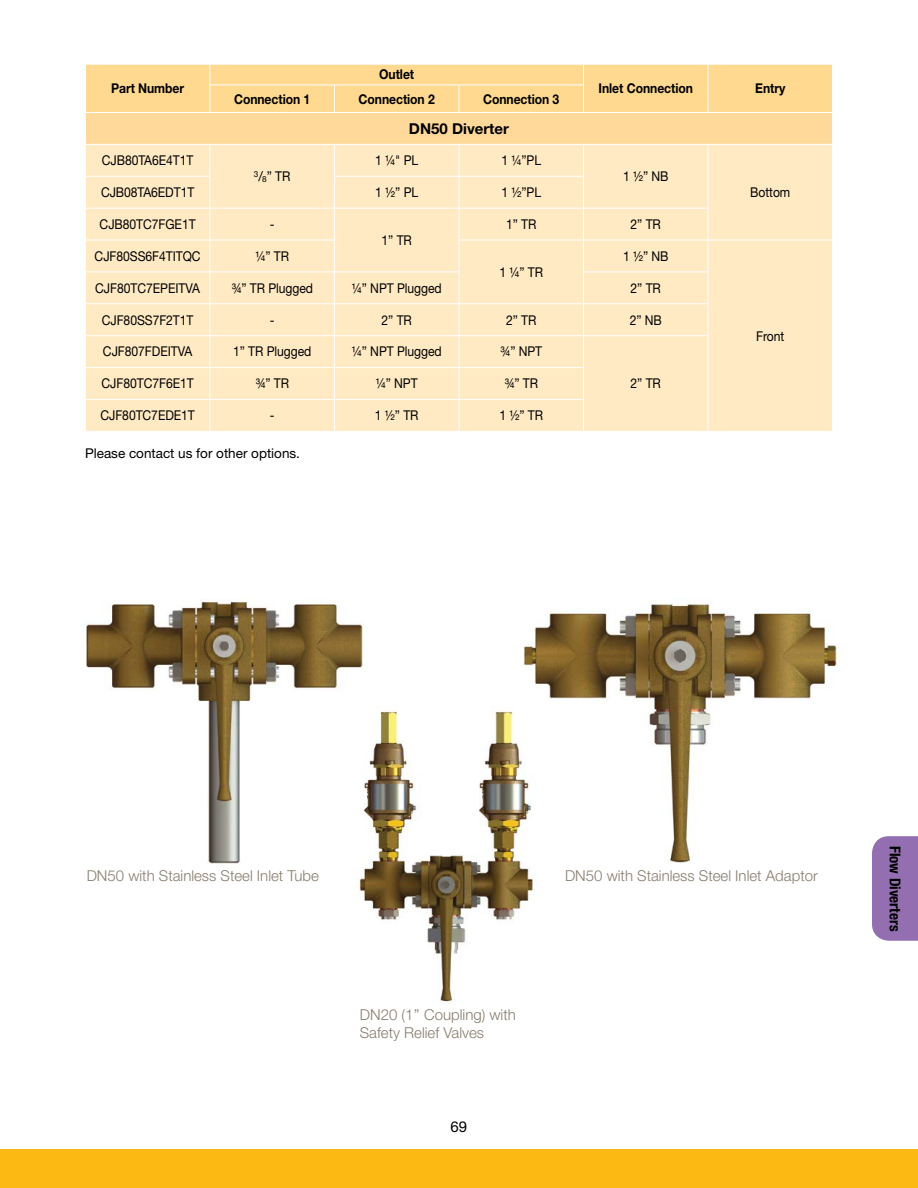
<style>
.page{position:relative;width:918px;height:1188px;background:#fff}
.page>*{position:absolute;margin:0;border:0;box-sizing:border-box;transform-origin:0 0}
.t1{font:300 15px/18px "Helvetica Neue LT Std";color:#887d6e}
.t2{font:700 condensed 15px "Helvetica Neue LT Std";color:#000}
.t3{font:700 15px "Helvetica Neue LT Std";color:#000}
.t4{font:15px "Helvetica Neue LT Std";color:#000}
.t5{font:13.5px "Helvetica Neue LT Std";letter-spacing:-.005em;color:#000;scale:.9 1}
.t6{font:700 13.5px "Helvetica Neue LT Std";letter-spacing:-.005em;color:#000;scale:.9 1}
.t7{font:13.5px "Helvetica Neue LT Std";letter-spacing:-.005em;color:#000}
.s1{font-size:8.25px}
</style>
<div class="page">
<div style="left:0;top:1150px;width:918px;height:38px;background:#fdb913"></div>
<div style="left:872px;top:836px;width:46px;height:105px;background:#936fb1"></div>
<div style="left:85px;top:112px;width:748px;height:32px;background:#ffd999"></div>
<div style="left:86px;top:145px;width:746px;height:286px;background:#ffeac4"></div>
<div style="left:85px;top:64px;width:748px;height:48px;background:#ffd990"></div>
<hr style="left:85px;top:112px;width:125px;height:1px;background:#fff">
<hr style="left:85px;top:113px;width:1px;height:31px;background:#fff">
<hr style="left:210px;top:112px;width:124px;height:1px;background:#fff">
<hr style="left:334px;top:112px;width:125px;height:1px;background:#fff">
<hr style="left:459px;top:112px;width:125px;height:1px;background:#fff">
<hr style="left:584px;top:112px;width:124px;height:1px;background:#fff">
<hr style="left:708px;top:112px;width:125px;height:1px;background:#fff">
<hr style="left:832px;top:113px;width:1px;height:31px;background:#fff">
<hr style="left:210px;top:145px;width:1px;height:31px;background:#fff">
<hr style="left:334px;top:145px;width:1px;height:31px;background:#fff">
<hr style="left:459px;top:145px;width:1px;height:31px;background:#fff">
<hr style="left:583px;top:145px;width:1px;height:31px;background:#fff">
<hr style="left:708px;top:145px;width:1px;height:31px;background:#fff">
<hr style="left:85px;top:176px;width:125px;height:1px;background:#fff">
<hr style="left:210px;top:177px;width:1px;height:31px;background:#fff">
<hr style="left:334px;top:176px;width:125px;height:1px;background:#fff">
<hr style="left:334px;top:177px;width:1px;height:31px;background:#fff">
<hr style="left:459px;top:176px;width:125px;height:1px;background:#fff">
<hr style="left:459px;top:177px;width:1px;height:31px;background:#fff">
<hr style="left:583px;top:177px;width:1px;height:31px;background:#fff">
<hr style="left:708px;top:176px;width:1px;height:32px;background:#fff">
<hr style="left:85px;top:208px;width:125px;height:1px;background:#fff">
<hr style="left:210px;top:208px;width:124px;height:1px;background:#fff">
<hr style="left:210px;top:209px;width:1px;height:31px;background:#fff">
<hr style="left:334px;top:208px;width:125px;height:1px;background:#fff">
<hr style="left:334px;top:209px;width:1px;height:31px;background:#fff">
<hr style="left:459px;top:208px;width:125px;height:1px;background:#fff">
<hr style="left:459px;top:209px;width:1px;height:31px;background:#fff">
<hr style="left:584px;top:208px;width:124px;height:1px;background:#fff">
<hr style="left:583px;top:209px;width:1px;height:31px;background:#fff">
<hr style="left:708px;top:209px;width:1px;height:31px;background:#fff">
<hr style="left:85px;top:240px;width:125px;height:1px;background:#fff">
<hr style="left:210px;top:240px;width:125px;height:1px;background:#fff">
<hr style="left:210px;top:240px;width:1px;height:32px;background:#fff">
<hr style="left:334px;top:240px;width:1px;height:32px;background:#fff">
<hr style="left:459px;top:240px;width:125px;height:1px;background:#fff">
<hr style="left:459px;top:240px;width:1px;height:32px;background:#fff">
<hr style="left:584px;top:240px;width:124px;height:1px;background:#fff">
<hr style="left:583px;top:240px;width:1px;height:32px;background:#fff">
<hr style="left:708px;top:240px;width:125px;height:1px;background:#fff">
<hr style="left:708px;top:240px;width:1px;height:32px;background:#fff">
<hr style="left:85px;top:272px;width:125px;height:1px;background:#fff">
<hr style="left:210px;top:272px;width:124px;height:1px;background:#fff">
<hr style="left:210px;top:272px;width:1px;height:31px;background:#fff">
<hr style="left:334px;top:272px;width:125px;height:1px;background:#fff">
<hr style="left:334px;top:272px;width:1px;height:31px;background:#fff">
<hr style="left:459px;top:272px;width:1px;height:31px;background:#fff">
<hr style="left:583px;top:272px;width:125px;height:1px;background:#fff">
<hr style="left:583px;top:272px;width:1px;height:31px;background:#fff">
<hr style="left:708px;top:272px;width:1px;height:31px;background:#fff">
<hr style="left:85px;top:303px;width:125px;height:1px;background:#fff">
<hr style="left:210px;top:303px;width:124px;height:1px;background:#fff">
<hr style="left:210px;top:304px;width:1px;height:31px;background:#fff">
<hr style="left:334px;top:303px;width:125px;height:1px;background:#fff">
<hr style="left:334px;top:304px;width:1px;height:31px;background:#fff">
<hr style="left:459px;top:303px;width:125px;height:1px;background:#fff">
<hr style="left:459px;top:304px;width:1px;height:31px;background:#fff">
<hr style="left:584px;top:303px;width:124px;height:1px;background:#fff">
<hr style="left:583px;top:304px;width:1px;height:31px;background:#fff">
<hr style="left:708px;top:304px;width:1px;height:31px;background:#fff">
<hr style="left:85px;top:335px;width:125px;height:1px;background:#fff">
<hr style="left:210px;top:335px;width:124px;height:1px;background:#fff">
<hr style="left:210px;top:336px;width:1px;height:31px;background:#fff">
<hr style="left:334px;top:335px;width:125px;height:1px;background:#fff">
<hr style="left:334px;top:336px;width:1px;height:31px;background:#fff">
<hr style="left:459px;top:335px;width:125px;height:1px;background:#fff">
<hr style="left:459px;top:336px;width:1px;height:31px;background:#fff">
<hr style="left:584px;top:335px;width:124px;height:1px;background:#fff">
<hr style="left:583px;top:336px;width:1px;height:31px;background:#fff">
<hr style="left:708px;top:336px;width:1px;height:32px;background:#fff">
<hr style="left:85px;top:367px;width:125px;height:1px;background:#fff">
<hr style="left:210px;top:367px;width:124px;height:1px;background:#fff">
<hr style="left:210px;top:368px;width:1px;height:31px;background:#fff">
<hr style="left:334px;top:367px;width:125px;height:1px;background:#fff">
<hr style="left:334px;top:368px;width:1px;height:31px;background:#fff">
<hr style="left:459px;top:367px;width:125px;height:1px;background:#fff">
<hr style="left:459px;top:368px;width:1px;height:31px;background:#fff">
<hr style="left:583px;top:368px;width:1px;height:31px;background:#fff">
<hr style="left:708px;top:368px;width:1px;height:31px;background:#fff">
<hr style="left:85px;top:399px;width:125px;height:1px;background:#fff">
<hr style="left:210px;top:399px;width:124px;height:1px;background:#fff">
<hr style="left:210px;top:400px;width:1px;height:31px;background:#fff">
<hr style="left:334px;top:399px;width:125px;height:1px;background:#fff">
<hr style="left:334px;top:400px;width:1px;height:31px;background:#fff">
<hr style="left:459px;top:399px;width:125px;height:1px;background:#fff">
<hr style="left:459px;top:400px;width:1px;height:31px;background:#fff">
<hr style="left:583px;top:400px;width:1px;height:31px;background:#fff">
<hr style="left:708px;top:399px;width:1px;height:32px;background:#fff">
<img style="left:523px;top:603px;width:314px;height:260px">
<img style="left:86px;top:601px;width:277px;height:263px">
<img style="left:354px;top:705px;width:183px;height:297px">
<p class="t6" style="left:111px;top:80px;width:83px">Part Number</p>
<p class="t5" style="left:102px;top:152px;width:103px">CJB80TA6E4T1T</p>
<p class="t6" style="left:379px;top:66px;width:40px">Outlet</p>
<p class="t6" style="left:234px;top:90px;width:86px">Connection 1</p>
<p class="t6" style="left:359px;top:90px;width:86px">Connection 2</p>
<p class="t6" style="left:483px;top:90px;width:86px">Connection 3</p>
<p class="t3" style="left:409px;top:119px;width:102px">DN50 Diverter</p>
<p class="t7" style="left:254px;top:168px;width:38px"><sup>3</sup>/<span class="s1">8</span>” TR</p>
<p class="t5" style="left:375px;top:152px;width:49px">1 ¼" PL</p>
<p class="t5" style="left:501px;top:152px;width:46px">1 ¼”PL</p>
<p class="t6" style="left:599px;top:80px;width:106px">Inlet Connection</p>
<p class="t6" style="left:755px;top:80px;width:35px">Entry</p>
<p class="t5" style="left:623px;top:168px;width:52px">1 ½” NB</p>
<p class="t5" style="left:101px;top:184px;width:105px">CJB08TA6EDT1T</p>
<p class="t5" style="left:375px;top:184px;width:49px">1 ½” PL</p>
<p class="t5" style="left:501px;top:184px;width:46px">1 ½”PL</p>
<p class="t5" style="left:750px;top:184px;width:46px">Bottom</p>
<p class="t5" style="left:100px;top:216px;width:108px">CJB80TC7FGE1T</p>
<p class="t5" style="left:270px;top:216px;width:7px">-</p>
<p class="t5" style="left:382px;top:232px;width:35px">1” TR</p>
<p class="t5" style="left:506px;top:216px;width:35px">1” TR</p>
<p class="t5" style="left:631px;top:216px;width:35px">2” TR</p>
<p class="t5" style="left:95px;top:248px;width:119px">CJF80SS6F4TITQC</p>
<p class="t5" style="left:255px;top:248px;width:39px">¼” TR</p>
<p class="t5" style="left:499px;top:264px;width:50px">1 ¼” TR</p>
<p class="t5" style="left:623px;top:248px;width:52px">1 ½” NB</p>
<p class="t5" style="left:95px;top:280px;width:118px">CJF80TC7EPEITVA</p>
<p class="t5" style="left:231px;top:280px;width:92px">¾” TR Plugged</p>
<p class="t5" style="left:352px;top:280px;width:101px">¼” NPT Plugged</p>
<p class="t5" style="left:631px;top:280px;width:35px">2” TR</p>
<p class="t5" style="left:102px;top:312px;width:103px">CJF80SS7F2T1T</p>
<p class="t5" style="left:270px;top:312px;width:7px">-</p>
<p class="t5" style="left:382px;top:312px;width:35px">2” TR</p>
<p class="t5" style="left:506px;top:312px;width:35px">2” TR</p>
<p class="t5" style="left:630px;top:312px;width:37px">2” NB</p>
<p class="t5" style="left:103px;top:344px;width:101px">CJF807FDEITVA</p>
<p class="t5" style="left:233px;top:344px;width:88px">1” TR Plugged</p>
<p class="t5" style="left:352px;top:344px;width:101px">¼” NPT Plugged</p>
<p class="t5" style="left:500px;top:344px;width:48px">¾” NPT</p>
<p class="t5" style="left:102px;top:375px;width:104px">CJF80TC7F6E1T</p>
<p class="t5" style="left:255px;top:375px;width:39px">¾” TR</p>
<p class="t5" style="left:376px;top:375px;width:48px">¼” NPT</p>
<p class="t5" style="left:504px;top:375px;width:39px">¾” TR</p>
<p class="t5" style="left:631px;top:375px;width:35px">2” TR</p>
<p class="t5" style="left:100px;top:407px;width:106px">CJF80TC7EDE1T</p>
<p class="t5" style="left:270px;top:407px;width:7px">-</p>
<p class="t5" style="left:375px;top:407px;width:50px">1 ½” TR</p>
<p class="t5" style="left:499px;top:407px;width:50px">1 ½” TR</p>
<p class="t7" style="left:85px;top:445px;width:217px">Please contact us for other options.</p>
<p class="t5" style="left:756px;top:328px;width:33px">Front</p>
<p class="t1" style="left:87px;top:866px;width:234px">DN50 with Stainless Steel Inlet Tube</p>
<p class="t1" style="left:565px;top:866px;width:254px">DN50 with Stainless Steel Inlet Adaptor</p>
<p class="t1" style="left:360px;top:1006px;width:158px">DN20 (1’’ Coupling) with<br>Safety Relief Valves</p>
<p class="t4" style="left:451px;top:1118px;width:18px">69</p>
<p class="t2" style="left:904px;top:846px;width:87px;rotate:90deg">Flow Diverters</p>
</div>
